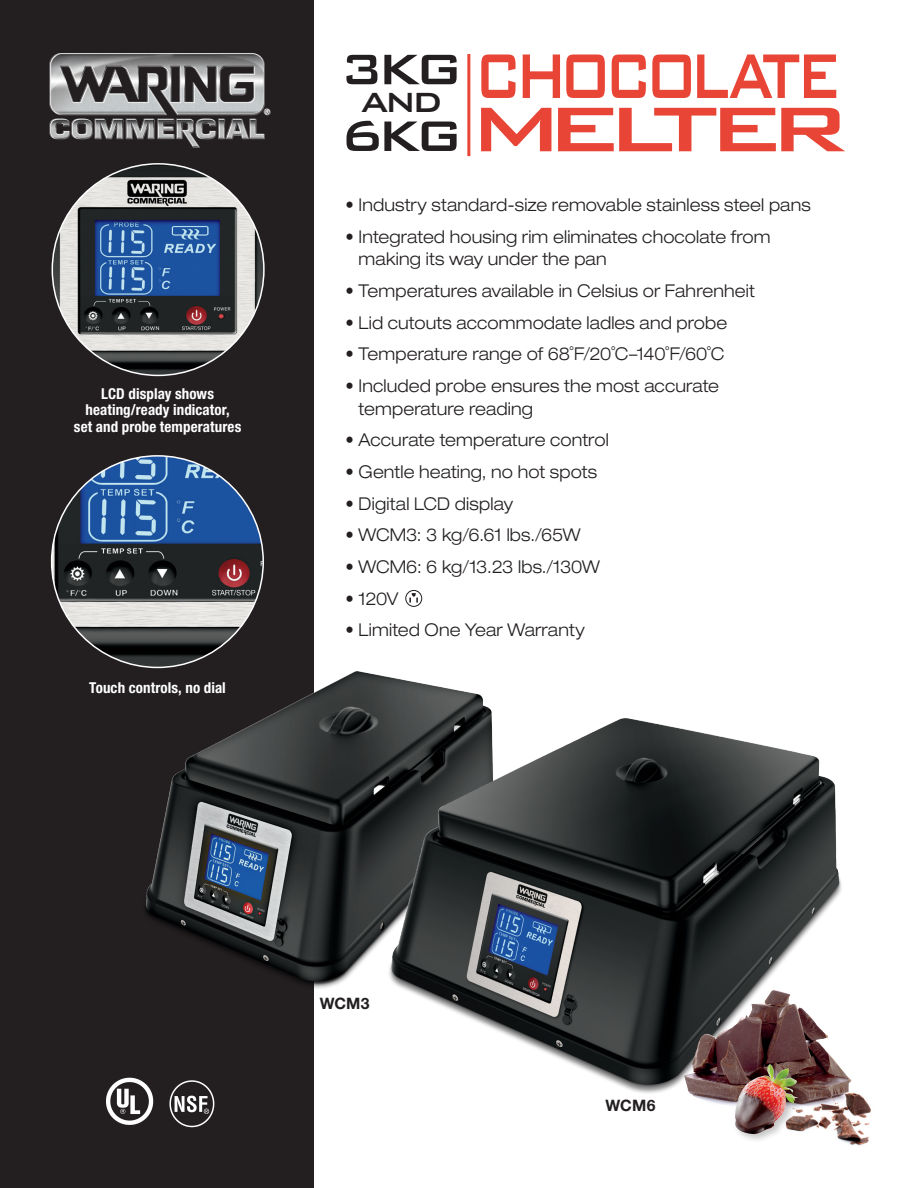
<style>
.page{position:relative;width:918px;height:1188px;background:#fff}
.page>*{position:absolute;margin:0;border:0;box-sizing:border-box;transform-origin:0 0}
.t1{font:500 84.3px "Bank Gothic BT";letter-spacing:-.13em;color:#e84537;scale:.72 1}
.t2{font:500 84.3px "Bank Gothic BT";letter-spacing:-.15em;color:#e84537;scale:1.24 1}
.t3{font:500 57px "Bank Gothic BT";letter-spacing:-.13em;color:#231f20}
.t4{font:500 37.05px "Bank Gothic BT";color:#231f20}
.t5{font:300 expanded 17.7px/22.5px "Helvetica Neue LT Std";letter-spacing:.005em;color:#231f20;scale:.95 1}
.t6{font:300 expanded 17.7px "Helvetica Neue LT Std";letter-spacing:-.015em;color:#231f20;scale:.95 1}
.t7{font:700 15.75px "Helvetica Neue LT Std";letter-spacing:.005em;color:#231f20}
.t8{font:700 condensed 15px/16.5px "Helvetica Neue LT Std";letter-spacing:.005em;color:#fff;text-align:center}
</style>
<div class="page">
<div style="left:0;top:0;width:313px;height:1188px;background:#231f20"></div>
<img style="left:118px;top:658px;width:343px;height:368px">
<img style="left:363px;top:691px;width:479px;height:402px">
<img style="left:684px;top:990px;width:187px;height:156px">
<div style="left:733px;top:1063px;width:74px;height:81px;background:#231f20;opacity:.25"></div>
<img style="left:735px;top:1064px;width:63px;height:70px">
<img style="left:52px;top:164px;width:212px;height:211px;border-radius:106px">
<img style="left:52px;top:456px;width:211px;height:211px;border-radius:106px">
<hr style="left:467px;top:54px;width:3px;height:102px;background:#e84537">
<div style="left:406px;top:590px;width:16px;height:17px;border:1px solid #231f20;border-radius:50%"></div>
<svg style="left:409px;top:593px;width:9px;height:10px"></svg>
<img style="left:49px;top:53px;width:222px;height:95px">
<img style="left:106px;top:1077px;width:48px;height:48px">
<img style="left:169px;top:1080px;width:46px;height:48px">
<p class="t8" style="left:74px;top:385px;width:169px">LCD display shows heating/ready indicator,<br>set and probe temperatures</p>
<p class="t8" style="left:89px;top:679px;width:138px">Touch controls, no dial</p>
<h2 class="t3" style="left:340px;top:39px;width:125px">3KG</h2>
<h3 class="t4" style="left:361px;top:83px;width:84px">AND</h3>
<h2 class="t3" style="left:340px;top:105px;width:125px">6KG</h2>
<h1 class="t1" style="left:474px;top:31px;width:512px">CHOCOLATE</h1>
<h1 class="t2" style="left:467px;top:84px;width:311px">MELTER</h1>
<p class="t5" style="left:346px;top:193px;width:491px">• Industry standard-size removable stainless steel pans</p>
<p class="t5" style="left:359px;top:225px;width:435px;text-indent:-13px">• Integrated housing rim eliminates chocolate from making its way under the pan</p>
<p class="t5" style="left:346px;top:279px;width:433px">• Temperatures available in Celsius or Fahrenheit</p>
<p class="t5" style="left:346px;top:311px;width:403px">• Lid cutouts accommodate ladles and probe</p>
<p class="t5" style="left:346px;top:343px;width:400px">• Temperature range of 68˚F/20˚C–140˚F/60˚C</p>
<p class="t5" style="left:359px;top:374px;width:381px;text-indent:-13px">• Included probe ensures the most accurate temperature reading</p>
<p class="t5" style="left:346px;top:429px;width:279px">• Accurate temperature control</p>
<p class="t5" style="left:346px;top:460px;width:266px">• Gentle heating, no hot spots</p>
<p class="t5" style="left:346px;top:492px;width:178px">• Digital LCD display</p>
<p class="t5" style="left:346px;top:524px;width:249px">• WCM3: 3 kg/6.61 lbs./65W</p>
<p class="t6" style="left:346px;top:556px;width:269px">• WCM6: 6 kg/13.23 lbs./130W</p>
<p class="t5" style="left:346px;top:587px;width:57px">• 120V</p>
<p class="t5" style="left:346px;top:619px;width:253px">• Limited One Year Warranty</p>
<p class="t7" style="left:320px;top:994px;width:51px">WCM3</p>
<p class="t7" style="left:606px;top:1096px;width:51px">WCM6</p>
</div>
